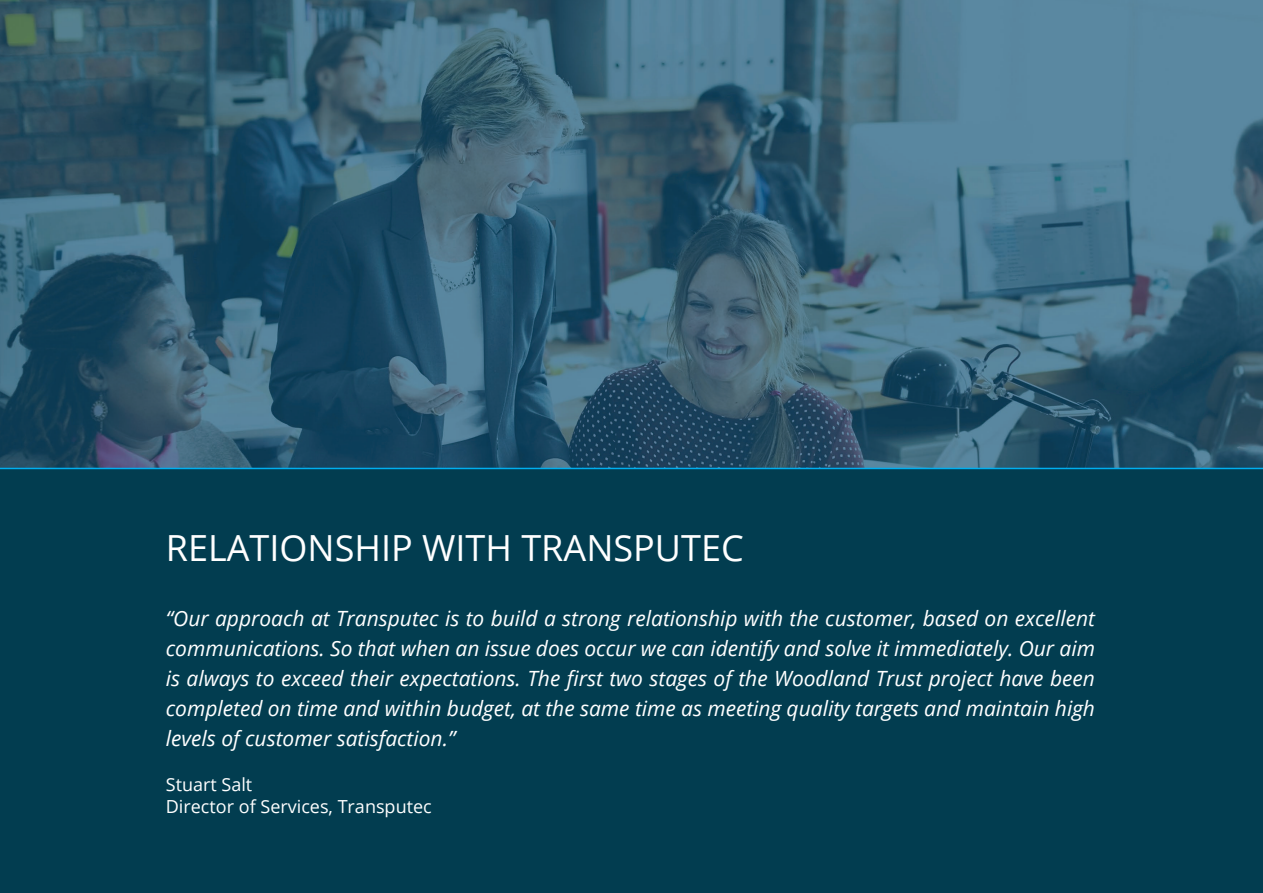
<style>
.page{position:relative;width:1263px;height:893px;background:#fff}
.page>*{position:absolute;margin:0;border:0;box-sizing:border-box;transform-origin:0 0}
.t1{font:36px "Open Sans";color:#fff}
.t2{font:italic 21px/30px "Open Sans";color:#fff;text-align:justify}
.t3{font:18px/22.5px "Open Sans";color:#fff}
</style>
<div class="page">
<img style="left:0;top:0;width:1263px;height:468px">
<div style="left:0;top:468px;width:1263px;height:425px;background:#023d50"></div>
<h1 class="t1" style="left:166px;top:524px;width:579px">RELATIONSHIP WITH TRANSPUTEC</h1>
<p class="t2" style="left:166px;top:602px;width:931px">“Our approach at Transputec is to build a strong relationship with the customer, based on excellent communications. So that when an issue does occur we can identify and solve it immediately. Our aim is always to exceed their expectations. The first two stages of the Woodland Trust project have been completed on time and within budget, at the same time as meeting quality targets and maintain high levels of customer satisfaction.”</p>
<p class="t3" style="left:166px;top:772px;width:267px">Stuart Salt<br>Director of Services, Transputec</p>
</div>
